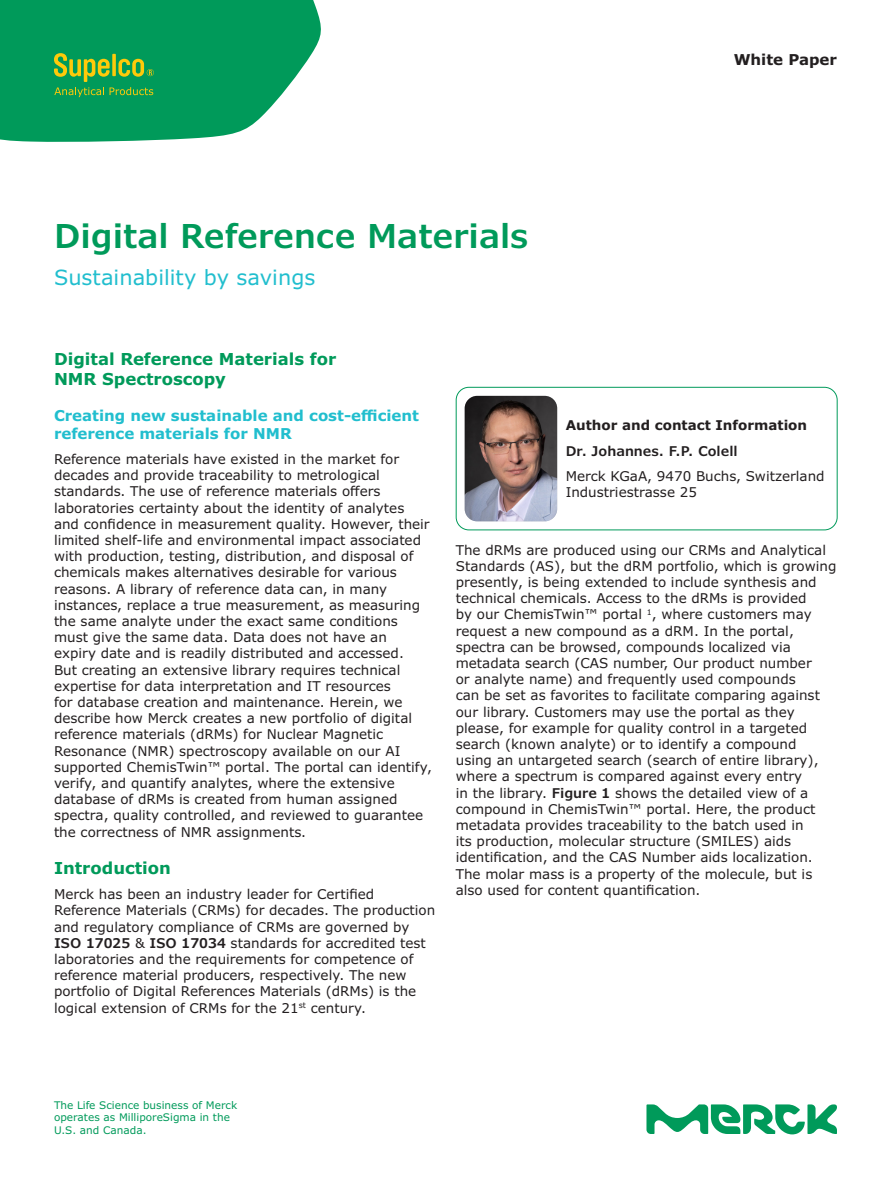
<style>
.page{position:relative;width:891px;height:1188px;background:#fff}
.page>*{position:absolute;margin:0;border:0;box-sizing:border-box;transform-origin:0 0}
.Headline_22_24{font:600 33px "Verdana Pro";color:#009a5a}
.Headline_22_24-2{font:21px "Verdana Pro";color:#21bece}
.Section_Head_11_13{font:700 16.5px/19.5px "Verdana Pro";color:#009a5a}
.Body_Head_10_12{font:700 15px/18px "Verdana Pro";color:#21bece}
.t1{font:700 15px "Verdana Pro";color:#231f20}
.Body_Copy_9_11{font:13.5px/16.2px "Verdana Pro";color:#231f20}
.Body_Copy_9_11-2{font:700 13.5px "Verdana Pro";color:#231f20}
.Body_Copy_9_11-3{font:600 13.5px "Verdana Pro";color:#231f20}
.Caption_7_9{font:10.5px/12.6px "Verdana Pro";color:#009a5a}
.s1{font-family:"Verdana"}
.s2{font-weight:600}
</style>
<div class="page">
<svg style="left:0;top:0;width:321px;height:142px;background:#1ca56c"></svg>
<svg style="left:54px;top:53px;width:100px;height:44px;background:#44a644"></svg>
<div style="left:456px;top:387px;width:382px;height:143px;border:1px solid #009a5a;border-radius:13px"></div>
<img style="left:465px;top:396px;width:92px;height:125px">
<svg style="left:646px;top:1104px;width:191px;height:30px"></svg>
<p class="Headline_22_24" style="left:54px;top:215px;width:476px">Digital Reference Materials</p>
<p class="Headline_22_24-2" style="left:54px;top:264px;width:263px">Sustainability by savings</p>
<p class="t1" style="left:734px;top:50px;width:105px">White Paper</p>
<p class="Section_Head_11_13" style="left:54px;top:350px;width:284px">Digital Reference Materials for<br>NMR Spectroscopy</p>
<p class="Body_Head_10_12" style="left:54px;top:406px;width:367px">Creating new sustainable and cost-efficient reference materials for NMR</p>
<p class="Body_Copy_9_11" style="left:54px;top:451px;width:380px">Reference materials have existed <span class="s1">in the market for decades and provide traceability to metrolog</span>ical standards. The use of reference materials offers laboratories certainty about the identity of analytes and confidence in measurement quality. However, their limited shelf-life and environmental impact associated with production, testing, distribution, and disposal of chemicals makes alternatives desirable for various reasons. A library of reference data can, in many instances, replace a true measurement, as measuring the same analyte under the exact same conditions must give the same data. Data does not have an expiry date and is readily distributed and accessed.<br>But creating an extensive library requires technical expertise for data interpretation and IT resources<br>for database creation and maintenance. Herein, we describe how Merck creates a new portfolio of digital reference materials (dRMs) for Nuclear Magnetic Resonance (NMR) spectroscopy available on our AI supported ChemisTwin™ portal. The portal can identify, verify, and quantify analytes, where the extensive database of dRMs is created from human assigned spectra, quality controlled, and reviewed to guarantee the correctness of NMR assignments.</p>
<p class="Section_Head_11_13" style="left:54px;top:858px;width:119px">Introduction</p>
<p class="Body_Copy_9_11" style="left:54px;top:886px;width:383px">Merck has been an industry leader for Certified Reference Materials (CRMs) for decades. The production and regulatory compliance of CRMs are governed by <span class="s2">ISO 17025</span> &amp; <span class="s2">ISO 17034</span> standards for accredited test laboratories and the requirements for competence of reference material producers, respectively. The new portfolio of Digital References Materials (dRMs) is the logical extension of CRMs for the 21<sup>st</sup> century.</p>
<p class="Body_Copy_9_11-2" style="left:566px;top:417px;width:243px">Author and contact Information</p>
<p class="Body_Copy_9_11-3" style="left:566px;top:442px;width:174px">Dr. Johannes. F.P. Colell</p>
<p class="Body_Copy_9_11" style="left:566px;top:468px;width:261px">Merck KGaA, 9470 Buchs, Switzerland<br>Industriestrasse 25</p>
<p class="Body_Copy_9_11" style="left:456px;top:542px;width:382px">The dRMs are produced using our CRMs and Analytical Standards (AS), but the dRM portfolio, which is growing presently, is being extended to include synthesis and technical chemicals. Access to the dRMs is provided<br>by our ChemisTwin™ portal <sup>1</sup>, where customers may request a new compound as a dRM. In the portal, <span class="s1">spectra can be browsed, compounds localized via metadata search (CAS number, Our product number<br>or analyte name) and frequently used compounds<br>can be set as favorites to facilitate comparing against our library. Customers may use the portal as they please, for example for quality control in a targeted search (kno</span>wn analyte) or to identify a compound<br>using an untargeted search (search of entire library), where a spectrum is compared against every entry<br>in the library. <span class="s2">Figure 1</span> shows the detailed view of a compound in ChemisTwin™ portal. Here, the product metadata provides traceability to the batch used in<br>its production, molecular structure (SMILES) aids identification, and the CAS Number aids localization.<br>The molar mass is a property of the molecule, but is also used for content quantification.</p>
<p class="Caption_7_9" style="left:54px;top:1099px;width:185px">The Life Science business of Merck operates as MilliporeSigma in the<br>U.S. and Canada.</p>
</div>
